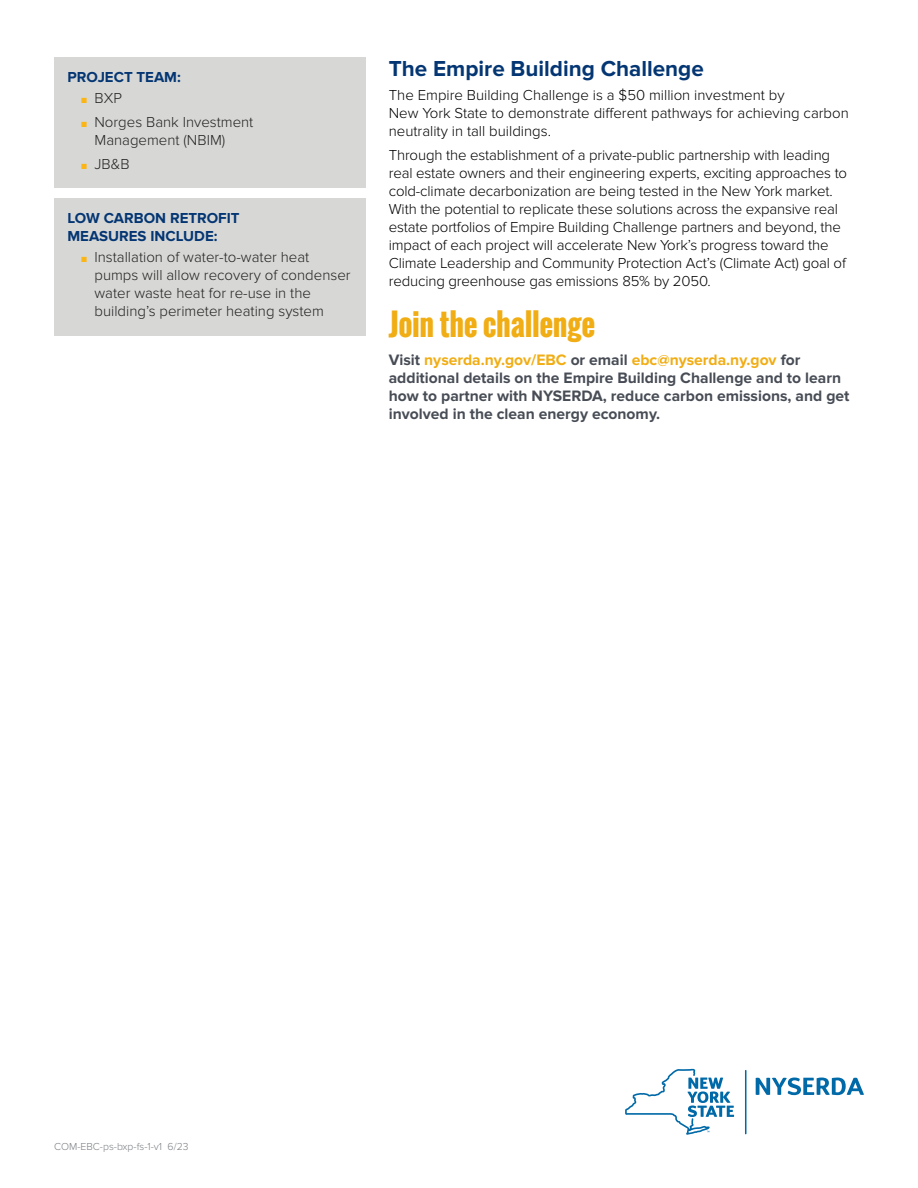
<style>
.page{position:relative;width:918px;height:1188px;background:#fff}
.page>*{position:absolute;margin:0;border:0;box-sizing:border-box;transform-origin:0 0}
.Ready_To_Get_Started{font:700 30px "Oswald";letter-spacing:-.01em;color:#f1ad14}
.Sub_1{font:700 22.5px "Proxima Nova";color:#043673}
.CTA{font:700 15.6px/18px "Proxima Nova";color:#474c55}
.Body{font:300 15px/18px "Proxima Nova";letter-spacing:-.01em;color:#000}
.t1{font:300 15px/18px "Proxima Nova";color:#222121}
.Body-2{font:700 15px/18px "Proxima Nova";color:#043673}
.Pub_Code{font:300 10.5px "Proxima Nova";color:#797d82}
.s1{font-weight:400;font-size:9px;color:#fcb515}
.s2{color:#f1ad14}
</style>
<div class="page">
<div style="left:54px;top:57px;width:311px;height:130px;background:#d7d8d6"></div>
<div style="left:54px;top:198px;width:311px;height:137px;background:#d7d8d6"></div>
<svg style="left:625px;top:1069px;width:109px;height:66px"></svg>
<svg style="left:756px;top:1078px;width:108px;height:17px"></svg>
<hr style="left:745px;top:1070px;width:1px;height:64px;background:#0069a7">
<p class="Body-2" style="left:68px;top:69px;width:115px">PROJECT TEAM:</p>
<p class="t1" style="left:81px;top:90px;width:42px"><span class="s1">■</span> BXP</p>
<p class="t1" style="left:94px;top:114px;width:160px;text-indent:-14px"><span class="s1">■</span> Norges Bank Investment<br>Management (NBIM)</p>
<p class="t1" style="left:81px;top:156px;width:50px"><span class="s1">■</span> JB&amp;B</p>
<p class="Body-2" style="left:68px;top:209px;width:174px">LOW CARBON RETROFIT<br>MEASURES INCLUDE:</p>
<p class="t1" style="left:94px;top:248px;width:258px;text-indent:-14px"><span class="s1">■</span> Installation of water-to-water heat pumps will allow recovery of condenser water waste heat for re-use in the building’s perimeter heating system</p>
<p class="Sub_1" style="left:389px;top:56px;width:317px">The Empire Building Challenge</p>
<p class="Body" style="left:389px;top:86px;width:462px">The Empire Building Challenge is a $50 million investment by<br>New York State to demonstrate different pathways for achieving carbon neutrality in tall buildings.</p>
<p class="Body" style="left:389px;top:146px;width:460px">Through the establishment of a private-public partnership with leading real estate owners and their engineering experts, exciting approaches to cold-climate decarbonization are being tested in the New York market.<br>With the potential to replicate these solutions across the expansive real estate portfolios of Empire Building Challenge partners and beyond, the impact of each project will accelerate New York’s progress toward the Climate Leadership and Community Protection Act’s (Climate Act) goal of reducing greenhouse gas emissions 85% by 2050.</p>
<p class="Ready_To_Get_Started" style="left:389px;top:302px;width:208px">Join the challenge</p>
<p class="CTA" style="left:389px;top:352px;width:462px">Visit <span class="s2">nyserda.ny.gov/EBC</span> or email <span class="s2">ebc@nyserda.ny.gov</span> for additional details on the Empire Building Challenge and to learn how to partner with NYSERDA, reduce carbon emissions, and get involved in the clean energy economy.</p>
<p class="Pub_Code" style="left:54px;top:1140px;width:136px">COM-EBC-ps-bxp-fs-1-v1 6/23</p>
</div>
